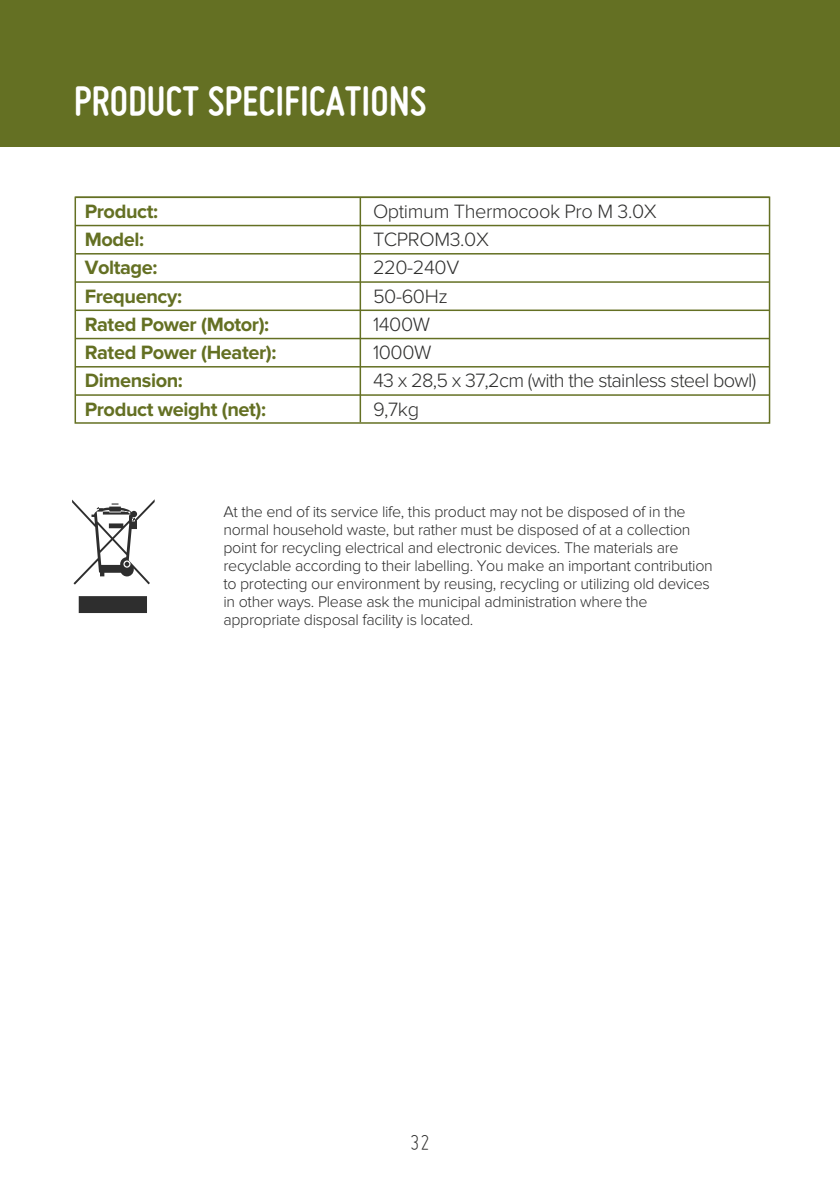
<style>
.page{position:relative;width:840px;height:1191px;background:#fff}
.page>*{position:absolute;margin:0;border:0;box-sizing:border-box;transform-origin:0 0}
.t1{font:700 44px "Miso";color:#fff}
.t2{font:300 24px "Miso";color:#2f2f2e}
.t3{font:300 20px/28.2px "Proxima Nova";letter-spacing:-.02em;color:#2f2f2e}
.t4{font:700 20px/28.2px "Proxima Nova";letter-spacing:-.02em;color:#647023}
.t5{font:300 16px/18px "Proxima Nova";letter-spacing:-.02em;color:#2e2e2e}
</style>
<div class="page">
<div style="left:0;top:0;width:839px;height:146px;background:#647023"></div>
<div style="left:74px;top:196px;width:695px;height:228px;border:2px solid #647023"></div>
<hr style="left:75px;top:394px;width:694px;height:2px;background:#647023">
<hr style="left:75px;top:366px;width:694px;height:1px;background:#647023">
<hr style="left:75px;top:338px;width:694px;height:1px;background:#647023">
<hr style="left:75px;top:309px;width:694px;height:2px;background:#647023">
<hr style="left:75px;top:281px;width:694px;height:2px;background:#647023">
<hr style="left:75px;top:253px;width:694px;height:1px;background:#647023">
<hr style="left:75px;top:225px;width:694px;height:1px;background:#647023">
<hr style="left:75px;top:196px;width:694px;height:2px;background:#647023">
<hr style="left:359px;top:197px;width:2px;height:225px;background:#647023">
<svg style="left:72px;top:499px;width:82px;height:114px"></svg>
<h1 class="t1" style="left:74px;top:76px;width:354px">PRODUCT SPECIFICATIONS</h1>
<p class="t4" style="left:85px;top:198px;width:193px">Product:<br>Model:<br>Voltage:<br>Frequency:<br>Rated Power (Motor):<br>Rated Power (Heater):<br>Dimension:<br>Product weight (net):</p>
<p class="t3" style="left:373px;top:198px;width:384px">Optimum Thermocook Pro M 3.0X<br>TCPROM3.0X<br>220-240V<br>50-60Hz<br>1400W<br>1000W<br>43 x 28,5 x 37,2cm (with the stainless steel bowl)<br>9,7kg</p>
<p class="t5" style="left:223px;top:503px;width:490px">At the end of its service life, this product may not be disposed of in the normal household waste, but rather must be disposed of at a collection point for recycling electrical and electronic devices. The materials are recyclable according to their labelling. You make an important contribution to protecting our environment by reusing, recycling or utilizing old devices in other ways. Please ask the municipal administration where the appropriate disposal facility is located.</p>
<h2 class="t2" style="left:410px;top:1129px;width:21px">32</h2>
</div>
